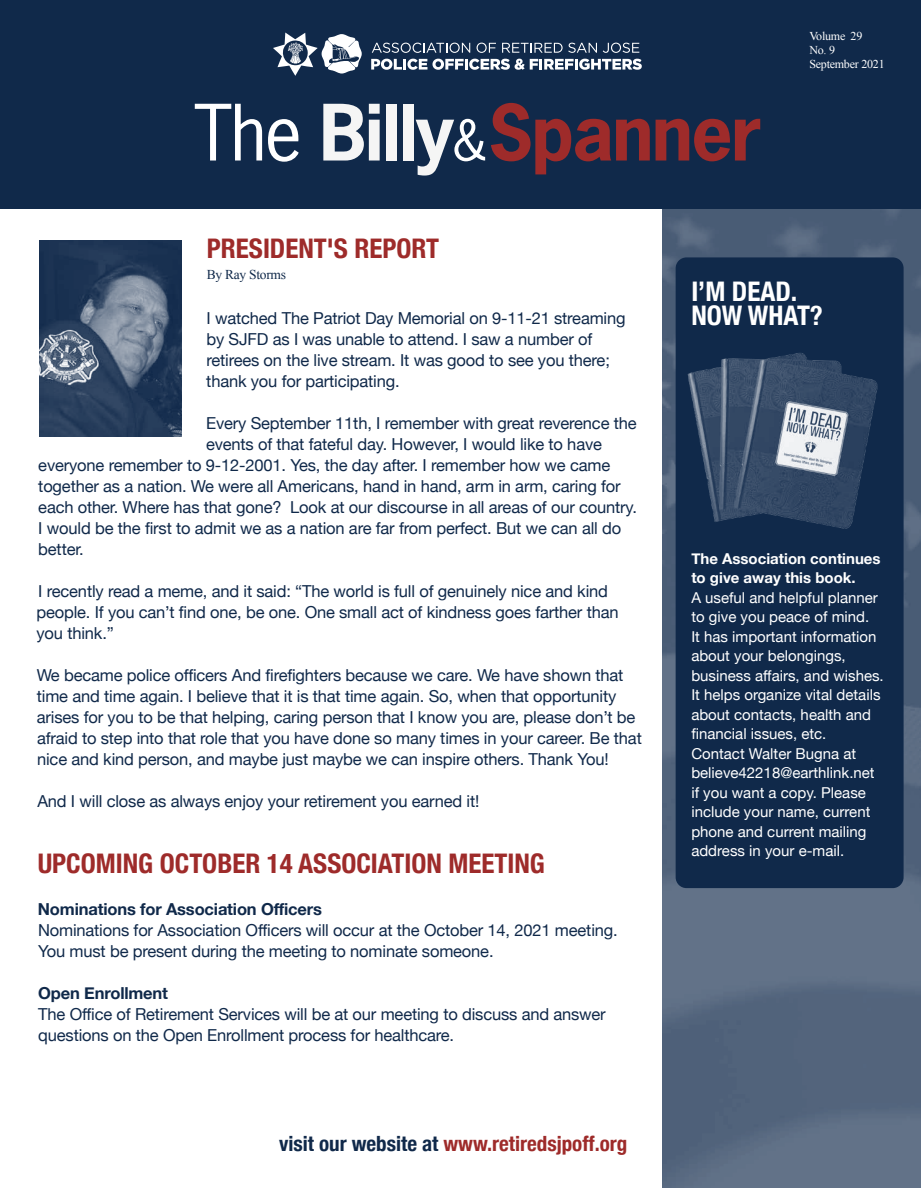
<style>
.page{position:relative;width:921px;height:1188px;background:#fff}
.page>*{position:absolute;margin:0;border:0;box-sizing:border-box;transform-origin:0 0}
.t1{font:700 condensed 27px "Helvetica Neue";color:#9e2b2a}
.t2{font:700 condensed 27px/24px "Helvetica Neue";color:#fff}
.t3{font:700 condensed 21px "Helvetica Neue";color:#9e2b2a}
.t4{font:16.5px/21px "Helvetica Neue";letter-spacing:-.01em;color:#10294a}
.t5{font:700 16.5px "Helvetica Neue";letter-spacing:-.01em;color:#10294a}
.t6{font:15px/19.5px "Helvetica Neue";color:#fff}
.t7{font:700 15px/19.5px "Helvetica Neue";color:#fff}
.t8{font:13.5px "Times New Roman";letter-spacing:-.02em;color:#10294a}
.t9{font:12px/14.4px "Times New Roman";letter-spacing:-.02em;color:#fff}
.s1{color:#10294a}
</style>
<div class="page">
<img style="left:662px;top:209px;width:258px;height:979px">
<div style="left:675px;top:257px;width:228px;height:631px;background:#10294a;border-radius:11px"></div>
<img style="left:675px;top:334px;width:203px;height:207px">
<img style="left:40px;top:240px;width:141px;height:196px">
<div style="left:0;top:0;width:920px;height:209px;background:#10294a"></div>
<svg style="left:195px;top:104px;width:67px;height:57px"></svg>
<svg style="left:268px;top:119px;width:31px;height:43px"></svg>
<svg style="left:323px;top:104px;width:56px;height:57px"></svg>
<div style="left:385px;top:104px;width:11px;height:57px;background:#f5f5f5"></div>
<div style="left:402px;top:104px;width:11px;height:57px;background:#f5f5f5"></div>
<svg style="left:415px;top:103px;width:234px;height:73px"></svg>
<svg style="left:655px;top:119px;width:105px;height:42px"></svg>
<svg style="left:273px;top:33px;width:88px;height:43px"></svg>
<svg style="left:371px;top:59px;width:270px;height:11px"></svg>
<svg style="left:371px;top:43px;width:99px;height:10px"></svg>
<svg style="left:476px;top:43px;width:20px;height:10px"></svg>
<svg style="left:502px;top:43px;width:60px;height:10px"></svg>
<svg style="left:568px;top:43px;width:28px;height:10px"></svg>
<svg style="left:602px;top:43px;width:37px;height:10px"></svg>
<p class="t9" style="left:809px;top:28px;width:77px">Volume 29<br>No. 9<br>September 2021</p>
<h1 class="t1" style="left:207px;top:226px;width:233px">PRESIDENT'S REPORT</h1>
<p class="t8" style="left:207px;top:265px;width:81px">By Ray Storms</p>
<p class="t4" style="left:206px;top:309px;width:420px">I watched The Patriot Day Memorial on 9-11-21 streaming by SJFD as I was unable to attend. I saw a number of retirees on the live stream. It was good to see you there; thank you for participating.</p>
<p class="t4" style="left:206px;top:414px;width:432px">Every September 11th, I remember with great reverence the</p>
<p class="t4" style="left:206px;top:435px;width:397px">events of that fateful day. However, I would like to have</p>
<p class="t4" style="left:38px;top:456px;width:573px">everyone remember to 9-12-2001. Yes, the day after. I remember how we came</p>
<p class="t4" style="left:38px;top:477px;width:583px">together as a nation. We were all Americans, hand in hand, arm in arm, caring for</p>
<p class="t4" style="left:38px;top:498px;width:600px">each other. Where has that gone? Look at our discourse in all areas of our country.</p>
<p class="t4" style="left:38px;top:519px;width:584px">I would be the first to admit we as a nation are far from perfect. But we can all do</p>
<p class="t4" style="left:38px;top:540px;width:47px">better.</p>
<p class="t4" style="left:36px;top:582px;width:583px">I recently read a meme, and it said: “The world is full of genuinely nice and kind people. If you can’t find one, be one. One small act of kindness goes farther than you think.”</p>
<p class="t4" style="left:37px;top:666px;width:606px">We became police officers And firefighters because we care. We have shown that time and time again. I believe that it is that time again. So, when that opportunity arises for you to be that helping, caring person that I know you are, please don’t be afraid to step into that role that you have done so many times in your career. Be that nice and kind person, and maybe just maybe we can inspire others. Thank You!</p>
<p class="t4" style="left:37px;top:792px;width:443px">And I will close as always enjoy your retirement you earned it!</p>
<h1 class="t1" style="left:38px;top:841px;width:508px">UPCOMING OCTOBER 14 ASSOCIATION MEETING</h1>
<p class="t5" style="left:38px;top:896px;width:285px">Nominations for Association Officers</p>
<p class="t4" style="left:38px;top:921px;width:581px">Nominations for Association Officers will occur at the October 14, 2021 meeting.<br>You must be present during the meeting to nominate someone.</p>
<p class="t5" style="left:38px;top:980px;width:131px">Open Enrollment</p>
<p class="t4" style="left:38px;top:1005px;width:569px">The Office of Retirement Services will be at our meeting to discuss and answer questions on the Open Enrollment process for healthcare.</p>
<p class="t3" style="left:279px;top:1126px;width:350px"><span class="s1">visit our website at</span> www.retiredsjpoff.org</p>
<h1 class="t2" style="left:691px;top:278px;width:133px">I’M DEAD.<br>NOW WHAT?</h1>
<p class="t7" style="left:691px;top:549px;width:191px">The Association continues to give away this book.</p>
<p class="t6" style="left:691px;top:589px;width:194px">A useful and helpful planner to give you peace of mind.<br>It has important information about your belongings, business affairs, and wishes.<br>It helps organize vital details about contacts, health and financial issues, etc.<br>Contact Walter Bugna at believe42218@earthlink.net if you want a copy. Please include your name, current phone and current mailing address in your e-mail.</p>
</div>
